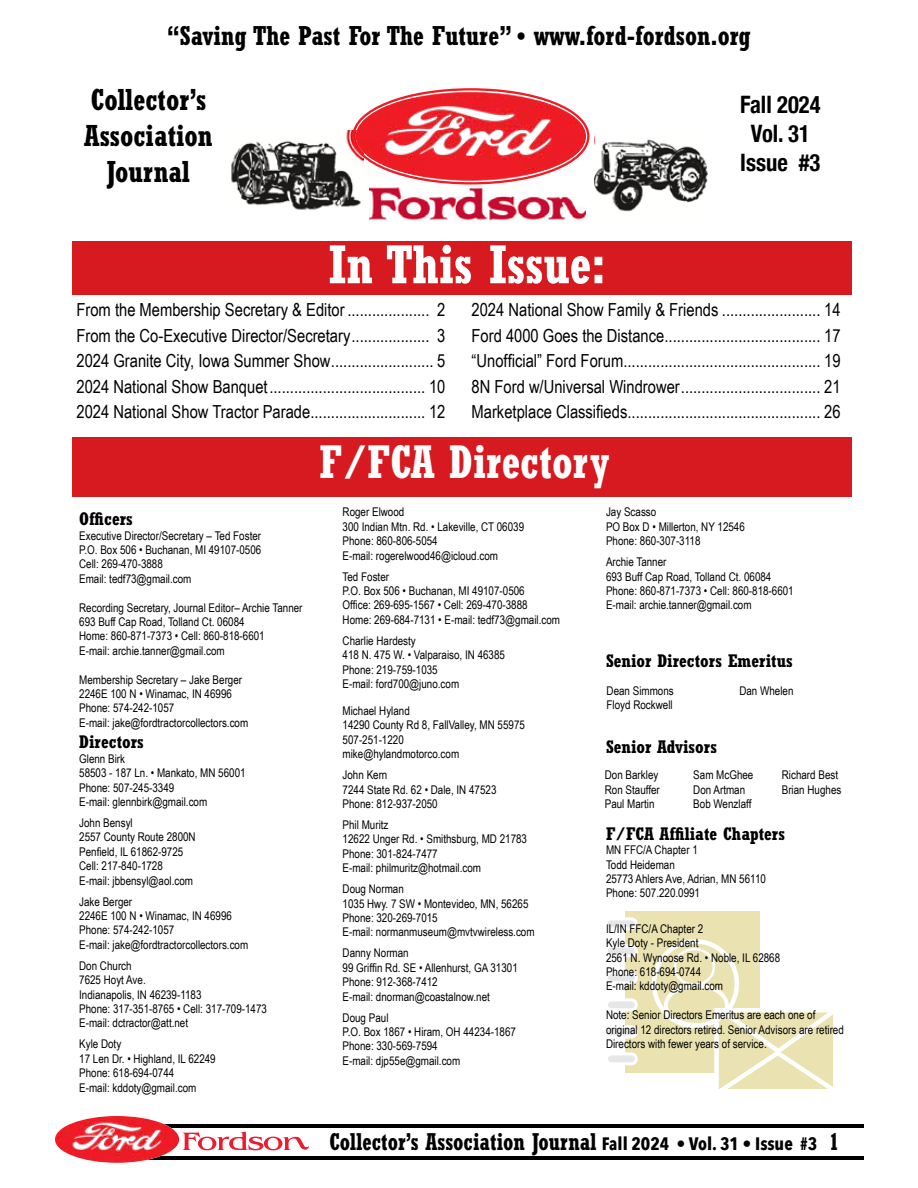
<style>
.page{position:relative;width:918px;height:1188px;background:#fff}
.page>*{position:absolute;margin:0;border:0;box-sizing:border-box;transform-origin:0 0}
.t1{font:700 condensed 54px "Rockwell Std";color:#fff;scale:.93 1}
.t2{font:700 condensed 46.5px "Rockwell Std";color:#fff;scale:.93 1}
.t3{font:700 condensed 30px/36px "Rockwell Std";color:#000;text-align:center;scale:.93 1}
.t4{font:700 condensed 27px "Rockwell Std";color:#000;scale:.93 1}
.t5{font:700 condensed 24px "Rockwell Std";color:#000;scale:.9 1}
.t6{font:700 condensed 24px/28.8px "Helvetica Neue";color:#000;text-align:center;scale:.94 1}
.t7{font:18px/25.5px "Arial Narrow";color:#000;text-align:justify}
.t8{font:700 condensed 18px "Rockwell Std";color:#000}
.t9{font:12px/14.4px "Arial Narrow";color:#000}
.s1{font-family:"Avenir Next Condensed";font-stretch:normal;font-size:18px}
</style>
<div class="page">
<img style="left:369px;top:187px;width:216px;height:34px">
<div style="left:625px;top:912px;width:135px;height:161px;background:#eae3b1"></div>
<svg style="left:706px;top:1006px;width:127px;height:83px"></svg>
<div style="left:652px;top:939px;width:87px;height:89px;border:4px solid #fff;border-radius:50%"></div>
<div style="left:664px;top:984px;width:65px;height:43px;border:4px solid #fff;border-radius:50%"></div>
<div style="left:674px;top:948px;width:41px;height:38px;border:3px solid #fff;border-radius:50%"></div>
<div style="left:606px;top:919px;width:30px;height:10px;background:#e6e7e8;border-radius:5px"></div>
<div style="left:605px;top:917px;width:33px;height:13px;border:3px solid #fff;border-radius:5px"></div>
<div style="left:606px;top:946px;width:30px;height:10px;background:#e6e7e8;border-radius:5px"></div>
<div style="left:605px;top:944px;width:33px;height:13px;border:3px solid #fff;border-radius:5px"></div>
<div style="left:606px;top:973px;width:30px;height:10px;background:#e6e7e8;border-radius:5px"></div>
<div style="left:605px;top:971px;width:33px;height:13px;border:3px solid #fff;border-radius:5px"></div>
<div style="left:606px;top:1000px;width:30px;height:10px;background:#e6e7e8;border-radius:5px"></div>
<div style="left:605px;top:998px;width:33px;height:13px;border:3px solid #fff;border-radius:5px"></div>
<div style="left:606px;top:1027px;width:30px;height:10px;background:#e6e7e8;border-radius:5px"></div>
<div style="left:605px;top:1025px;width:33px;height:13px;border:3px solid #fff;border-radius:5px"></div>
<div style="left:606px;top:1054px;width:30px;height:10px;background:#e6e7e8;border-radius:5px"></div>
<div style="left:605px;top:1052px;width:33px;height:13px;border:3px solid #fff;border-radius:5px"></div>
<hr style="left:140px;top:1124px;width:724px;height:4px;background:#000">
<div style="left:72px;top:241px;width:779px;height:54px;background:#d71920"></div>
<div style="left:72px;top:437px;width:779px;height:60px;background:#d71920"></div>
<hr style="left:140px;top:1156px;width:724px;height:4px;background:#000">
<img style="left:231px;top:130px;width:130px;height:80px">
<img style="left:356px;top:92px;width:230px;height:89px">
<div style="left:357px;top:93px;width:228px;height:87px;border:2px solid #ed1d24;border-radius:50%"></div>
<img style="left:595px;top:137px;width:113px;height:75px">
<svg style="left:183px;top:1132px;width:126px;height:18px"></svg>
<img style="left:55px;top:1116px;width:124px;height:47px">
<h3 class="t4" style="left:167px;top:20px;width:629px">“Saving The Past For The Future” • www.ford-fordson.org</h3>
<h3 class="t3" style="left:84px;top:82px;width:140px">Collector’s<br>Association<br>Journal</h3>
<h3 class="t6" style="left:740px;top:88px;width:87px">Fall 2024<br>Vol. 31<br>Issue #3</h3>
<h1 class="t1" style="left:329px;top:232px;width:300px">In This Issue:</h1>
<p class="t7" style="left:76px;top:297px;width:370px">From the Membership Secretary &amp; Editor .................... 2<br>From the Co-Executive Director/Secretary................... 3<br>2024 Granite City, Iowa Summer Show......................... 5<br>2024 National Show Banquet...................................... 10<br>2024 National Show Tractor Parade............................ 12</p>
<p class="t7" style="left:472px;top:297px;width:370px">2024 National Show Family &amp; Friends ........................ 14<br>Ford 4000 Goes the Distance...................................... 17 “Unofficial” Ford Forum................................................ 19<br>8N Ford w/Universal Windrower.................................. 21<br>Marketplace Classifieds............................................... 26</p>
<h3 class="t8" style="left:79px;top:508px;width:55px">Officers</h3>
<p class="t9" style="left:79px;top:528px;width:184px">Executive Director/Secretary – Ted Foster<br>P.O. Box 506 • Buchanan, MI 49107-0506<br>Cell: 269-470-3888<br>Email: tedf73@gmail.com</p>
<p class="t9" style="left:79px;top:600px;width:225px">Recording Secretary, Journal Editor– Archie Tanner 693 Buff Cap Road, Tolland Ct. 06084<br>Home: 860-871-7373 • Cell: 860-818-6601<br>E-mail: archie.tanner@gmail.com</p>
<p class="t9" style="left:79px;top:672px;width:171px">Membership Secretary – Jake Berger<br>2246E 100 N • Winamac, IN 46996<br>Phone: 574-242-1057<br>E-mail: jake@fordtractorcollectors.com</p>
<h3 class="t8" style="left:79px;top:731px;width:66px">Directors</h3>
<p class="t9" style="left:79px;top:751px;width:168px">Glenn Birk<br>58503 - 187 Ln. • Mankato, MN 56001<br>Phone: 507-245-3349<br>E-mail: glennbirk@gmail.com</p>
<p class="t9" style="left:79px;top:815px;width:118px">John Bensyl<br>2557 County Route 2800N<br>Penfield, IL 61862-9725<br>Cell: 217-840-1728<br>E-mail: jbbensyl@aol.com</p>
<p class="t9" style="left:79px;top:894px;width:171px">Jake Berger<br>2246E 100 N • Winamac, IN 46996<br>Phone: 574-242-1057<br>E-mail: jake@fordtractorcollectors.com</p>
<p class="t9" style="left:79px;top:958px;width:189px">Don Church<br>7625 Hoyt Ave.<br>Indianapolis, IN 46239-1183<br>Phone: 317-351-8765 • Cell: 317-709-1473<br>E-mail: dctractor@att.net</p>
<p class="t9" style="left:79px;top:1037px;width:138px">Kyle Doty<br>17 Len Dr. • Highland, IL 62249<br>Phone: 618-694-0744<br>E-mail: kddoty@gmail.com</p>
<h2 class="t2" style="left:319px;top:434px;width:313px">F/FCA Directory</h2>
<p class="t9" style="left:343px;top:504px;width:183px">Roger Elwood<br>300 Indian Mtn. Rd. • Lakeville, CT 06039<br>Phone: 860-806-5054<br>E-mail: rogerelwood46@icloud.com</p>
<p class="t9" style="left:343px;top:569px;width:219px">Ted Foster<br>P.O. Box 506 • Buchanan, MI 49107-0506<br>Office: 269-695-1567 • Cell: 269-470-3888<br>Home: 269-684-7131 • E-mail: tedf73@gmail.com</p>
<p class="t9" style="left:343px;top:633px;width:164px">Charlie Hardesty<br>418 N. 475 W. • Valparaiso, IN 46385<br>Phone: 219-759-1035<br>E-mail: ford700@juno.com</p>
<p class="t9" style="left:343px;top:703px;width:184px">Michael Hyland<br>14290 County Rd 8, FallValley, MN 55975<br>507-251-1220<br>mike@hylandmotorco.com</p>
<p class="t9" style="left:343px;top:767px;width:155px">John Kern<br>7244 State Rd. 62 • Dale, IN 47523<br>Phone: 812-937-2050</p>
<p class="t9" style="left:343px;top:817px;width:186px">Phil Muritz<br>12622 Unger Rd. • Smithsburg, MD 21783<br>Phone: 301-824-7477<br>E-mail: philmuritz@hotmail.com</p>
<p class="t9" style="left:343px;top:881px;width:194px">Doug Norman<br>1035 Hwy. 7 SW • Montevideo, MN, 56265<br>Phone: 320-269-7015<br>E-mail: normanmuseum@mvtvwireless.com</p>
<p class="t9" style="left:343px;top:945px;width:177px">Danny Norman<br>99 Griffin Rd. SE • Allenhurst, GA 31301<br>Phone: 912-368-7412<br>E-mail: dnorman@coastalnow.net</p>
<p class="t9" style="left:343px;top:1010px;width:175px">Doug Paul<br>P.O. Box 1867 • Hiram, OH 44234-1867<br>Phone: 330-569-7594<br>E-mail: djp55e@gmail.com</p>
<p class="t9" style="left:606px;top:504px;width:140px">Jay Scasso<br>PO Box D • Millerton, NY 12546<br>Phone: 860-307-3118</p>
<p class="t9" style="left:606px;top:554px;width:189px">Archie Tanner<br>693 Buff Cap Road, Tolland Ct. 06084<br>Phone: 860-871-7373 • Cell: 860-818-6601<br>E-mail: archie.tanner@gmail.com</p>
<h3 class="t8" style="left:606px;top:650px;width:188px">Senior Directors Emeritus</h3>
<p class="t9" style="left:607px;top:683px;width:69px">Dean Simmons<br>Floyd Rockwell</p>
<p class="t9" style="left:739px;top:683px;width:56px">Dan Whelen</p>
<h3 class="t8" style="left:606px;top:736px;width:112px">Senior Advisors</h3>
<p class="t9" style="left:605px;top:767px;width:57px">Don Barkley<br>Ron Stauffer<br>Paul Martin</p>
<p class="t9" style="left:693px;top:767px;width:62px">Sam McGhee<br>Don Artman<br>Bob Wenzlaff</p>
<p class="t9" style="left:782px;top:767px;width:61px">Richard Best<br>Brian Hughes</p>
<h3 class="t8" style="left:606px;top:823px;width:181px">F/FCA Affiliate Chapters</h3>
<p class="t9" style="left:606px;top:842px;width:161px">MN FFC/A Chapter 1<br>Todd Heideman<br>25773 Ahlers Ave, Adrian, MN 56110<br>Phone: 507.220.0991</p>
<p class="t9" style="left:606px;top:921px;width:176px">IL/IN FFC/A Chapter 2<br>Kyle Doty - President<br>2561 N. Wynoose Rd. • Noble, IL 62868<br>Phone: 618-694-0744<br>E-mail: kddoty@gmail.com</p>
<p class="t9" style="left:606px;top:1007px;width:239px">Note: Senior Directors Emeritus are each one of original 12 directors retired. Senior Advisors are retired<br>Directors with fewer years of service.</p>
<h3 class="t5" style="left:329px;top:1128px;width:568px">Collector’s Association Journal <span class="s1">Fall 2024 • Vol. 31 • Issue #3</span> 1</h3>
</div>
